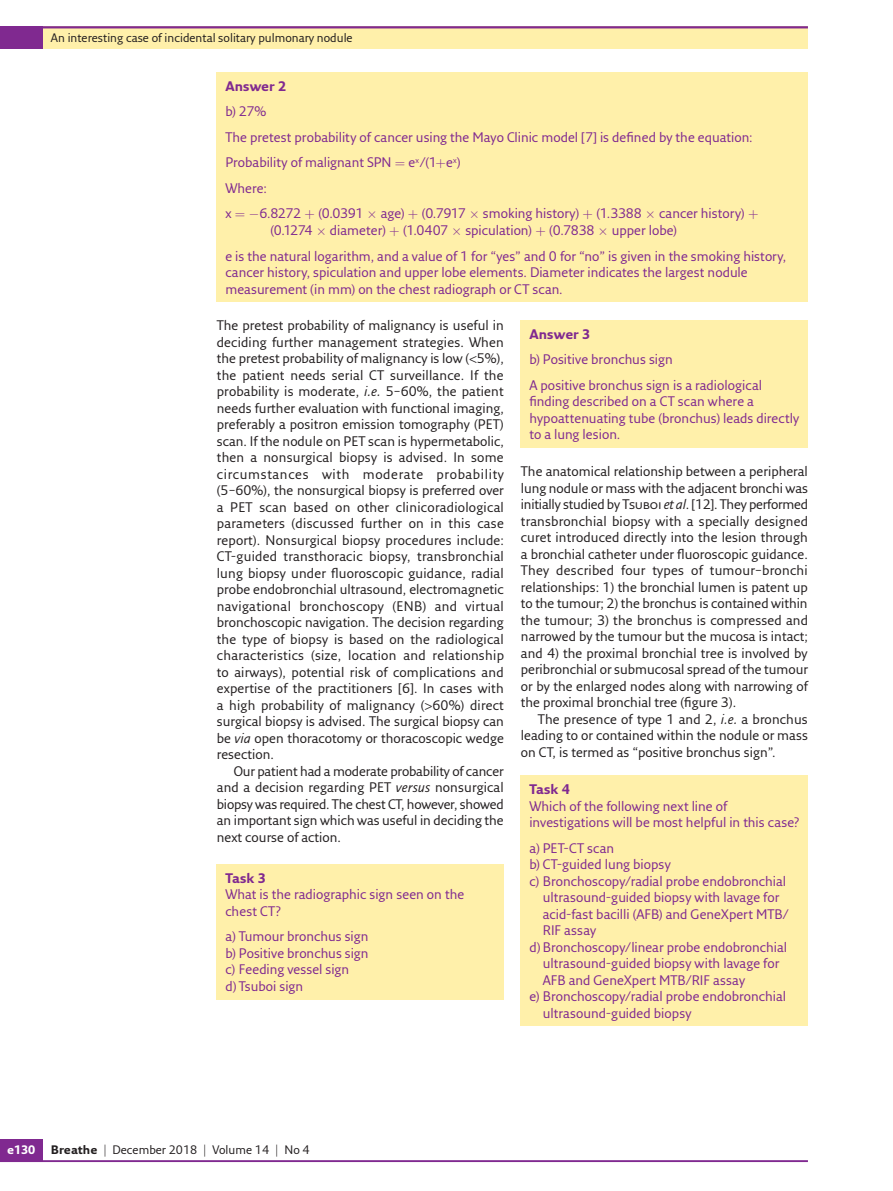
<style>
.page{position:relative;width:893px;height:1191px;background:#fff}
.page>*{position:absolute;margin:0;border:0;box-sizing:border-box;transform-origin:0 0}
.t1{font:13.5px/16.5px "Fresco Sans Pro";color:#231f20;text-align:justify}
.t2{font:13.5px/16.5px "Fresco Sans Pro";color:#802990}
.t3{font:700 13.5px "Fresco Sans Pro";letter-spacing:.005em;color:#802990}
.t4{font:12px "Fresco Sans Pro";color:#231f20}
.t5{font:700 12px "Fresco Sans Pro";color:#fff}
.s1{font-style:italic}
.s2{font-weight:700}
</style>
<div class="page">
<hr style="left:0;top:1160px;width:808px;height:2px;background:#802990">
<div style="left:0;top:1138px;width:43px;height:23px;background:#802990"></div>
<div style="left:0;top:26px;width:808px;height:23px;background:#fff0aa"></div>
<hr style="left:0;top:26px;width:808px;height:2px;background:#802990">
<div style="left:0;top:26px;width:43px;height:23px;background:#802990"></div>
<div style="left:217px;top:864px;width:287px;height:135px;background:#fff0aa"></div>
<div style="left:521px;top:320px;width:287px;height:128px;background:#fff0aa"></div>
<div style="left:521px;top:775px;width:287px;height:251px;background:#fff0aa"></div>
<div style="left:217px;top:72px;width:591px;height:230px;background:#fff0aa"></div>
<p class="t4" style="left:51px;top:30px;width:303px">An interesting case of incidental solitary pulmonary nodule</p>
<p class="t3" style="left:225px;top:78px;width:62px">Answer 2</p>
<p class="t2" style="left:225px;top:99px;width:529px;line-height:25.5px">b) 27%<br>The pretest probability of cancer using the Mayo Clinic model [7] is defined by the equation:<br>Probability of malignant SPN</p>
<p class="t2" style="left:409px;top:154px;width:53px">e<sup>x</sup>/(1 e<sup>x</sup>)</p>
<p class="t2" style="left:225px;top:175px;width:43px;line-height:25.5px">Where: x</p>
<p class="t2" style="left:249px;top:205px;width:54px">−6.8272</p>
<p class="t2" style="left:318px;top:205px;width:46px">(0.0391</p>
<p class="t2" style="left:381px;top:205px;width:25px">age)</p>
<p class="t2" style="left:422px;top:205px;width:45px">(0.7917</p>
<p class="t2" style="left:483px;top:205px;width:98px">smoking history)</p>
<p class="t2" style="left:596px;top:205px;width:47px">(1.3388</p>
<p class="t2" style="left:659px;top:205px;width:87px">cancer history)</p>
<p class="t2" style="left:270px;top:222px;width:44px">(0.1274</p>
<p class="t2" style="left:330px;top:222px;width:57px">diameter)</p>
<p class="t2" style="left:403px;top:222px;width:47px">(1.0407</p>
<p class="t2" style="left:465px;top:222px;width:68px">spiculation)</p>
<p class="t2" style="left:549px;top:222px;width:47px">(0.7838</p>
<p class="t2" style="left:225px;top:217px;width:562px;line-height:25.5px;text-indent:386px">upper lobe)<br>e is the natural logarithm, and a value of 1 for “yes” and 0 for “no” is given in the smoking history,</p>
<p class="t2" style="left:225px;top:264px;width:524px">cancer history, spiculation and upper lobe elements. Diameter indicates the largest nodule measurement (in mm) on the chest radiograph or CT scan.</p>
<p class="t1" style="left:217px;top:317px;width:289px">The pretest probability of malignancy is useful in deciding further management strategies. When the pretest probability of malignancy is low ( 5%), the patient needs serial CT surveillance. If the probability is moderate, <span class="s1">i.e.</span> 5–60%, the patient needs further evaluation with functional imaging, preferably a positron emission tomography (PET) scan. If the nodule on PET scan is hypermetabolic, then a nonsurgical biopsy is advised. In some circumstances with moderate probability (5–60%), the nonsurgical biopsy is preferred over a PET scan based on other clinicoradiological parameters (discussed further on in this case report). Nonsurgical biopsy procedures include:<br>CT-guided transthoracic biopsy, transbronchial lung biopsy under fluoroscopic guidance, radial probe endobronchial ultrasound, electromagnetic navigational bronchoscopy (ENB) and virtual bronchoscopic navigation. The decision regarding the type of biopsy is based on the radiological characteristics (size, location and relationship to airways), potential risk of complications and expertise of the practitioners [6]. In cases with a high probability of malignancy ( 60%) direct surgical biopsy is advised. The surgical biopsy can be <span class="s1">via</span> open thoracotomy or thoracoscopic wedge resection.</p>
<p class="t1" style="left:217px;top:762px;width:288px;text-indent:17px">Our patient had a moderate probability of cancer and a decision regarding PET <span class="s1">versus</span> nonsurgical biopsy was required. The chest CT, however, showed an important sign which was useful in deciding the next course of action.</p>
<p class="t3" style="left:225px;top:869px;width:42px">Task 3</p>
<p class="t2" style="left:225px;top:886px;width:240px">What is the radiographic sign seen on the chest CT?</p>
<p class="t2" style="left:225px;top:928px;width:145px">a) Tumour bronchus sign b) Positive bronchus sign c) Feeding vessel sign<br>d) Tsuboi sign</p>
<p class="t3" style="left:529px;top:326px;width:62px">Answer 3</p>
<p class="t2" style="left:529px;top:346px;width:234px;line-height:25.5px">b) Positive bronchus sign<br>A positive bronchus sign is a radiological</p>
<p class="t2" style="left:529px;top:393px;width:271px">finding described on a CT scan where a hypoattenuating tube (bronchus) leads directly to a lung lesion.</p>
<p class="t1" style="left:521px;top:462px;width:289px">The anatomical relationship between a peripheral lung nodule or mass with the adjacent bronchi was initially studied by Tsuboi <span class="s1">et al</span>. [12]. They performed transbronchial biopsy with a specially designed curet introduced directly into the lesion through a bronchial catheter under fluoroscopic guidance.<br>They described four types of tumour–bronchi relationships: 1) the bronchial lumen is patent up to the tumour; 2) the bronchus is contained within the tumour; 3) the bronchus is compressed and narrowed by the tumour but the mucosa is intact; and 4) the proximal bronchial tree is involved by peribronchial or submucosal spread of the tumour or by the enlarged nodes along with narrowing of the proximal bronchial tree (figure 3).</p>
<p class="t1" style="left:521px;top:710px;width:289px;text-indent:17px">The presence of type 1 and 2, <span class="s1">i.e.</span> a bronchus leading to or contained within the nodule or mass on CT, is termed as “positive bronchus sign”.</p>
<p class="t3" style="left:529px;top:780px;width:42px">Task 4</p>
<p class="t2" style="left:529px;top:797px;width:271px">Which of the following next line of investigations will be most helpful in this case?</p>
<p class="t2" style="left:529px;top:839px;width:86px">a) PET-CT scan</p>
<p class="t2" style="left:529px;top:855px;width:143px">b) CT-guided lung biopsy</p>
<p class="t2" style="left:529px;top:872px;width:258px">c) Bronchoscopy/radial probe endobronchial</p>
<p class="t2" style="left:543px;top:888px;width:238px">ultrasound-guided biopsy with lavage for</p>
<p class="t2" style="left:543px;top:905px;width:248px">acid-fast bacilli (AFB) and GeneXpert MTB/</p>
<p class="t2" style="left:543px;top:921px;width:55px">RIF assay</p>
<p class="t2" style="left:529px;top:938px;width:259px">d) Bronchoscopy/linear probe endobronchial</p>
<p class="t2" style="left:543px;top:954px;width:238px">ultrasound-guided biopsy with lavage for</p>
<p class="t2" style="left:543px;top:971px;width:204px">AFB and GeneXpert MTB/RIF assay</p>
<p class="t2" style="left:529px;top:987px;width:258px">e) Bronchoscopy/radial probe endobronchial</p>
<p class="t2" style="left:543px;top:1004px;width:150px">ultrasound-guided biopsy</p>
<p class="t5" style="left:7px;top:1142px;width:30px">e130</p>
<p class="t4" style="left:51px;top:1142px;width:260px"><span class="s2">Breathe</span> | December 2018 | Volume 14 | No 4</p>
</div>
